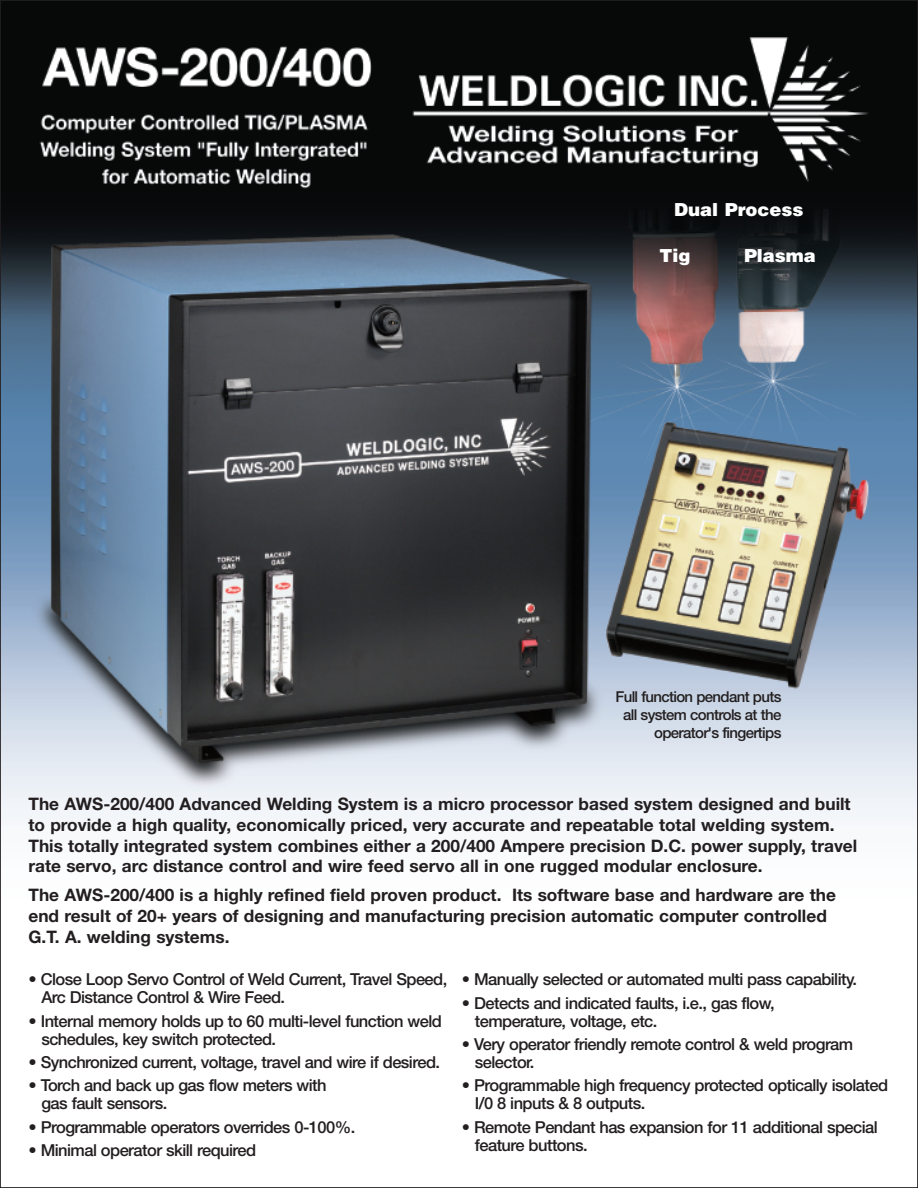
<style>
.page{position:relative;width:918px;height:1188px;background:#fff}
.page>*{position:absolute;margin:0;border:0;box-sizing:border-box;transform-origin:0 0}
.t1{font:900 18px "Helvetica";color:#fff}
.t2{font:700 17.25px/20.7px "Helvetica Neue";color:#231f20}
.t3{font:500 16.5px/18px "Helvetica Neue";letter-spacing:-.035em;color:#231f20}
.t4{font:500 15px/18px "Helvetica Neue";letter-spacing:-.045em;color:#231f20;text-align:right}
</style>
<div class="page">
<img style="left:2px;top:2px;width:914px;height:820px">
<p class="t1" style="left:674px;top:200px;width:131px">Dual Process</p>
<p class="t1" style="left:660px;top:246px;width:32px">Tig</p>
<p class="t1" style="left:744px;top:246px;width:73px">Plasma</p>
<p class="t4" style="left:616px;top:690px;width:167px">Full function pendant puts all system controls at the operator's fingertips</p>
<p class="t2" style="left:28px;top:795px;width:830px">The AWS-200/400 Advanced Welding System is a micro processor based system designed and built to provide a high quality, economically priced, very accurate and repeatable total welding system.<br>This totally integrated system combines either a 200/400 Ampere precision D.C. power supply, travel rate servo, arc distance control and wire feed servo all in one rugged modular enclosure.</p>
<p class="t2" style="left:28px;top:886px;width:809px">The AWS-200/400 is a highly refined field proven product. Its software base and hardware are the end result of 20+ years of designing and manufacturing precision automatic computer controlled<br>G.T. A. welding systems.</p>
<p class="t3" style="left:41px;top:972px;width:408px;text-indent:-13px">• Close Loop Servo Control of Weld Current, Travel Speed,<br>Arc Distance Control &amp; Wire Feed.</p>
<p class="t3" style="left:41px;top:1013px;width:402px;text-indent:-13px">• Internal memory holds up to 60 multi-level function weld schedules, key switch protected.</p>
<p class="t3" style="left:29px;top:1055px;width:413px">• Synchronized current, voltage, travel and wire if desired.</p>
<p class="t3" style="left:41px;top:1078px;width:287px;text-indent:-13px">• Torch and back up gas flow meters with gas fault sensors.</p>
<p class="t3" style="left:29px;top:1120px;width:328px">• Programmable operators overrides 0-100%.</p>
<p class="t3" style="left:29px;top:1143px;width:229px">• Minimal operator skill required</p>
<p class="t3" style="left:462px;top:972px;width:397px">• Manually selected or automated multi pass capability.</p>
<p class="t3" style="left:475px;top:995px;width:302px;text-indent:-13px">• Detects and indicated faults, i.e., gas flow, temperature, voltage, etc.</p>
<p class="t3" style="left:475px;top:1037px;width:380px;text-indent:-13px">• Very operator friendly remote control &amp; weld program selector.</p>
<p class="t3" style="left:475px;top:1078px;width:415px;text-indent:-13px">• Programmable high frequency protected optically isolated<br>I/0 8 inputs &amp; 8 outputs.</p>
<p class="t3" style="left:475px;top:1120px;width:405px;text-indent:-13px">• Remote Pendant has expansion for 11 additional special feature buttons.</p>
</div>
